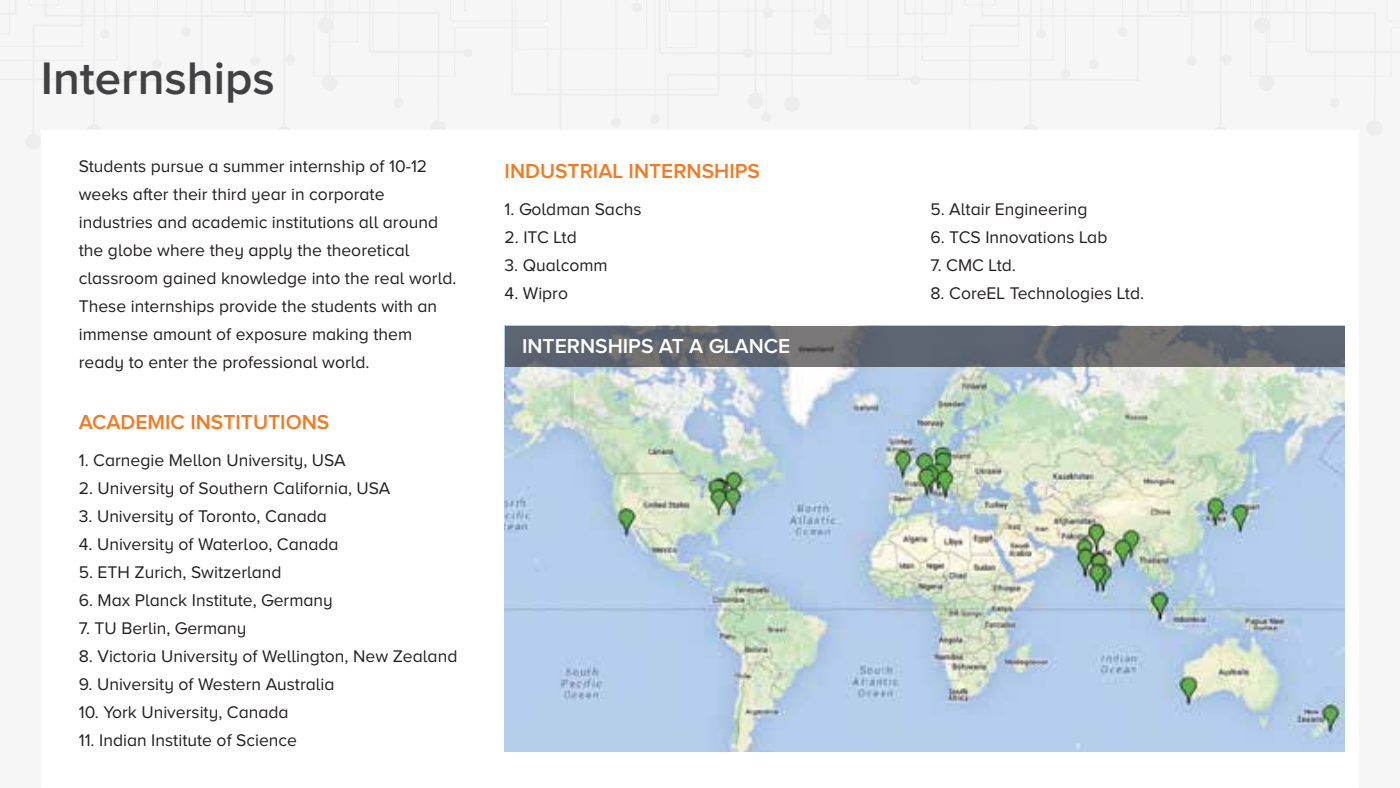
<style>
.page{position:relative;width:1400px;height:788px;background:#f6f6f6}
.page>*{position:absolute;margin:0;border:0;box-sizing:border-box;transform-origin:0 0}
.t1{font:600 47.25px "Proxima Nova A";color:#414042}
.t2{font:600 21px "Proxima Nova A";color:#f47a20}
.t3{font:600 21px "Proxima Nova A";color:#fff}
.t4{font:17.5px/28px "Proxima Nova A";color:#231f20}
</style>
<div class="page">
<div style="left:41px;top:130px;width:1318px;height:658px;background:#fff;border-radius:2px"></div>
<img style="left:505px;top:366px;width:840px;height:386px">
<svg style="left:505px;top:326px;width:840px;height:40px;background:#62676f"></svg>
<h1 class="t1" style="left:41px;top:52px;width:235px">Internships</h1>
<p class="t4" style="left:79px;top:152px;width:379px">Students pursue a summer internship of 10-12 weeks after their third year in corporate industries and academic institutions all around the globe where they apply the theoretical classroom gained knowledge into the real world.<br>These internships provide the students with an immense amount of exposure making them ready to enter the professional world.</p>
<p class="t2" style="left:79px;top:410px;width:252px">ACADEMIC INSTITUTIONS</p>
<p class="t4" style="left:79px;top:446px;width:269px">1. Carnegie Mellon University, USA</p>
<p class="t4" style="left:79px;top:474px;width:313px">2. University of Southern California, USA</p>
<p class="t4" style="left:79px;top:502px;width:250px">3. University of Toronto, Canada</p>
<p class="t4" style="left:79px;top:530px;width:261px">4. University of Waterloo, Canada</p>
<p class="t4" style="left:79px;top:558px;width:204px">5. ETH Zurich, Switzerland</p>
<p class="t4" style="left:79px;top:586px;width:256px">6. Max Planck Institute, Germany</p>
<p class="t4" style="left:79px;top:614px;width:169px">7. TU Berlin, Germany</p>
<p class="t4" style="left:79px;top:642px;width:380px">8. Victoria University of Wellington, New Zealand</p>
<p class="t4" style="left:79px;top:670px;width:257px">9. University of Western Australia</p>
<p class="t4" style="left:79px;top:698px;width:211px">10. York University, Canada</p>
<p class="t4" style="left:79px;top:726px;width:220px">11. Indian Institute of Science</p>
<p class="t2" style="left:505px;top:159px;width:257px">INDUSTRIAL INTERNSHIPS</p>
<p class="t4" style="left:505px;top:195px;width:138px">1. Goldman Sachs</p>
<p class="t4" style="left:505px;top:223px;width:74px">2. ITC Ltd</p>
<p class="t4" style="left:505px;top:251px;width:105px">3. Qualcomm</p>
<p class="t4" style="left:505px;top:279px;width:65px">4. Wipro</p>
<p class="t3" style="left:522px;top:334px;width:270px">INTERNSHIPS AT A GLANCE</p>
<p class="t4" style="left:930px;top:195px;width:158px">5. Altair Engineering</p>
<p class="t4" style="left:930px;top:223px;width:178px">6. TCS Innovations Lab</p>
<p class="t4" style="left:930px;top:251px;width:87px">7. CMC Ltd.</p>
<p class="t4" style="left:930px;top:279px;width:215px">8. CoreEL Technologies Ltd.</p>
</div>
